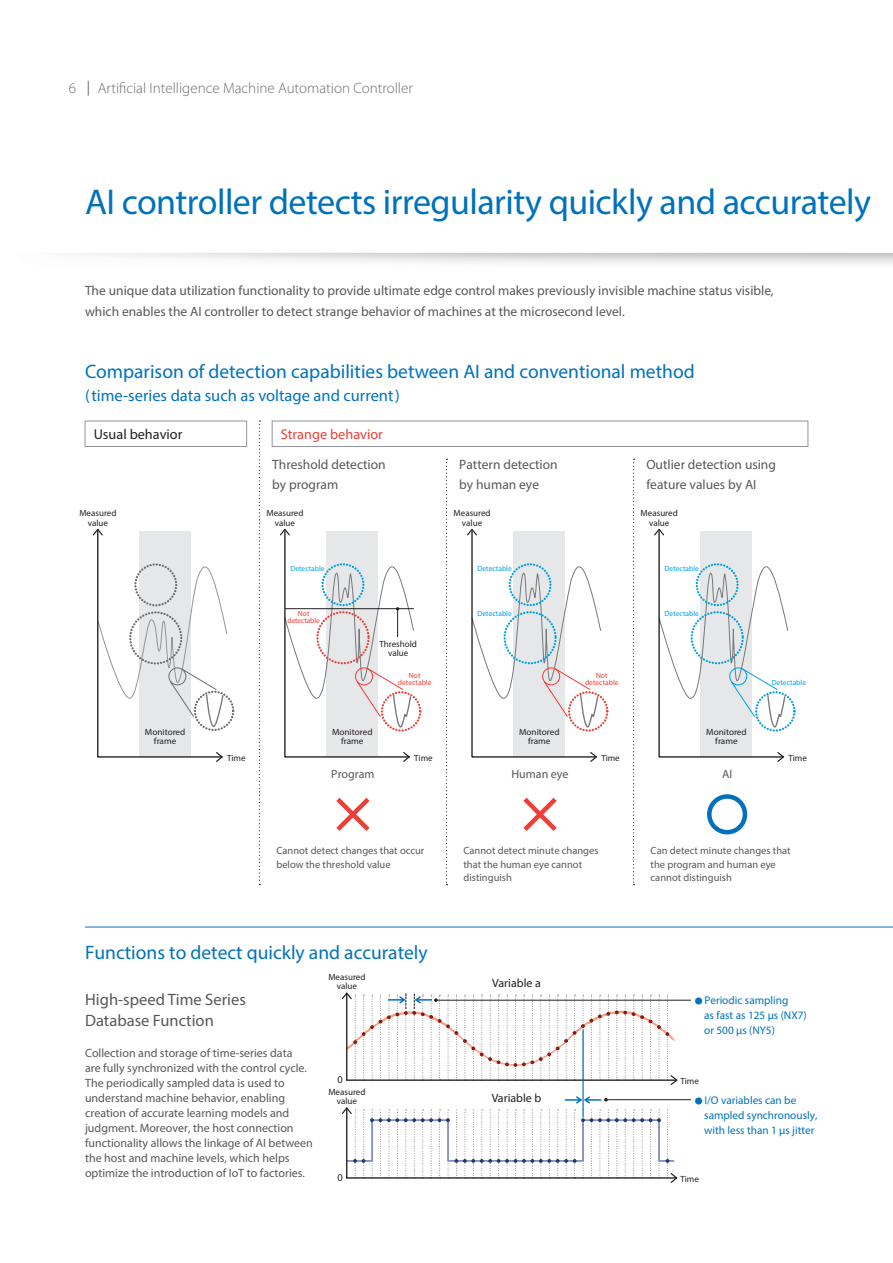
<style>
.page{position:relative;width:893px;height:1263px;background:#fff}
.page>*{position:absolute;margin:0;border:0;box-sizing:border-box;transform-origin:0 0}
.t1{font:36px "Myriad Pro";letter-spacing:-.015em;color:#0072bc}
.t2{font:19.5px "Myriad Pro";color:#0072bc}
.t3{font:16.5px "Myriad Pro";color:#0072bc}
.t4{font:16.5px/21px "Myriad Pro";color:#57585a}
.t5{font:300 15px "Myriad Pro";color:#6c6d70}
.t6{font:14.25px "Myriad Pro";color:#ee3e35}
.t7{font:14.25px "Myriad Pro";color:#231f20}
.t8{font:13.5px/19.5px "Myriad Pro";color:#57585a}
.t9{font:12px/15px "Myriad Pro";color:#57585a}
.t10{font:12px "Myriad Pro";color:#231f20}
.t11{font:11.25px/15px "Myriad Pro";color:#0072bc}
.t12{font:10.5px/13.5px "Myriad Pro";color:#57585a}
.t13{font:10.5px "Myriad Pro";color:#231f20}
.t14{font:9px/9px "Myriad Pro";color:#231f20;text-align:center}
.t15{font:7.5px "Myriad Pro";color:#00a1e3}
.t16{font:7.5px/6.8px "Myriad Pro";color:#ee3e35;text-align:center}
.t17{font:7.5px/6.8px "Myriad Pro";letter-spacing:-.02em;color:#ee3e35;text-align:center}
.s1{font-family:"Koz Go Pro";font-weight:500;font-size:7.8px}
</style>
<div class="page">
<hr style="left:582px;top:1029px;width:2px;height:88px;background:#0072bc">
<div style="left:194px;top:691px;width:40px;height:40px;border:2px dashed #6c6d70;border-radius:50%"></div>
<svg style="left:92px;top:528px;width:136px;height:234px"></svg>
<div style="left:381px;top:691px;width:40px;height:41px;border:2px dashed #ee3e35;border-radius:50%"></div>
<svg style="left:280px;top:528px;width:134px;height:234px"></svg>
<div style="left:568px;top:691px;width:40px;height:41px;border:2px dashed #ee3e35;border-radius:50%"></div>
<svg style="left:467px;top:528px;width:135px;height:234px"></svg>
<div style="left:755px;top:691px;width:40px;height:41px;border:2px dashed #00a1e3;border-radius:50%"></div>
<svg style="left:654px;top:528px;width:135px;height:234px"></svg>
<svg style="left:88px;top:81px;width:1px;height:15px"></svg>
<div style="left:85px;top:421px;width:162px;height:26px;border:1px solid #939598"></div>
<div style="left:272px;top:421px;width:536px;height:26px;border:1px solid #939598"></div>
<svg style="left:259px;top:420px;width:1px;height:465px"></svg>
<svg style="left:446px;top:459px;width:1px;height:426px"></svg>
<svg style="left:633px;top:459px;width:2px;height:426px"></svg>
<svg style="left:336px;top:797px;width:34px;height:34px"></svg>
<svg style="left:523px;top:797px;width:34px;height:34px"></svg>
<div style="left:707px;top:794px;width:40px;height:40px;border:4px solid #0072bc;border-radius:50%"></div>
<hr style="left:436px;top:1000px;width:255px;height:1px;background:#231f20">
<svg style="left:341px;top:992px;width:338px;height:94px"></svg>
<hr style="left:606px;top:1099px;width:85px;height:1px;background:#231f20">
<svg style="left:341px;top:1095px;width:338px;height:88px"></svg>
<hr style="left:85px;top:927px;width:808px;height:1px;background:#0072bc">
<p class="t5" style="left:69px;top:79px;width:9px">6</p>
<p class="t5" style="left:98px;top:79px;width:316px">Artificial Intelligence Machine Automation Controller</p>
<h1 class="t1" style="left:85px;top:180px;width:788px">AI controller detects irregularity quickly and accurately</h1>
<p class="t8" style="left:85px;top:280px;width:690px;line-height:21px">The unique data utilization functionality to provide ultimate edge control makes previously invisible machine status visible, which enables the AI controller to detect strange behavior of machines at the microsecond level.</p>
<h2 class="t2" style="left:85px;top:360px;width:611px">Comparison of detection capabilities between AI and conventional method</h2>
<h3 class="t3" style="left:85px;top:385px;width:316px">(time-series data such as voltage and current)</h3>
<p class="t7" style="left:94px;top:425px;width:90px">Usual behavior</p>
<p class="t6" style="left:281px;top:425px;width:104px">Strange behavior</p>
<p class="t8" style="left:272px;top:455px;width:115px">Threshold detection by program</p>
<p class="t8" style="left:459px;top:455px;width:100px">Pattern detection by human eye</p>
<p class="t8" style="left:646px;top:455px;width:131px">Outlier detection using feature values by AI</p>
<p class="t14" style="left:79px;top:509px;width:39px">Measured value</p>
<p class="t14" style="left:266px;top:509px;width:39px">Measured value</p>
<p class="t14" style="left:454px;top:509px;width:39px">Measured value</p>
<p class="t14" style="left:641px;top:509px;width:39px">Measured value</p>
<p class="t15" style="left:290px;top:563px;width:36px">D tectable</p>
<p class="t15" style="left:477px;top:563px;width:36px">D tectable</p>
<p class="t15" style="left:665px;top:563px;width:36px">Detectable</p>
<p class="t17" style="left:288px;top:610px;width:34px">Not detectable</p>
<p class="t15" style="left:477px;top:609px;width:36px">D tectable</p>
<p class="t15" style="left:665px;top:609px;width:36px">Detectable</p>
<p class="t14" style="left:379px;top:639px;width:39px">Threshold value</p>
<p class="t16" style="left:398px;top:672px;width:35px">Not<br>d tectable</p>
<p class="t16" style="left:585px;top:672px;width:35px">Not<br>d tectable</p>
<p class="t15" style="left:772px;top:678px;width:36px">Detectable</p>
<p class="t14" style="left:145px;top:727px;width:42px">Monitored</p>
<p class="t14" style="left:332px;top:727px;width:42px">Monitored</p>
<p class="t14" style="left:519px;top:727px;width:42px">Monitored</p>
<p class="t14" style="left:706px;top:727px;width:42px">Monitored</p>
<p class="t14" style="left:227px;top:753px;width:20px">Time</p>
<p class="t14" style="left:414px;top:753px;width:20px">Time</p>
<p class="t14" style="left:601px;top:753px;width:20px">Time</p>
<p class="t14" style="left:788px;top:753px;width:20px">Time</p>
<p class="t9" style="left:331px;top:767px;width:45px">Program</p>
<p class="t9" style="left:511px;top:767px;width:59px">Human eye</p>
<p class="t9" style="left:722px;top:767px;width:12px">AI</p>
<p class="t12" style="left:276px;top:844px;width:149px">Cannot detect changes that occur below the threshold value</p>
<p class="t12" style="left:463px;top:844px;width:137px">Cannot detect minute changes that the human eye cannot distinguish</p>
<p class="t12" style="left:651px;top:844px;width:142px">Can detect minute changes that the program and human eye cannot distinguish</p>
<h2 class="t2" style="left:85px;top:940px;width:344px">Functions to detect quickly and accurately</h2>
<p class="t14" style="left:328px;top:973px;width:39px">Measured value</p>
<p class="t10" style="left:492px;top:976px;width:50px">Variable a</p>
<h3 class="t4" style="left:85px;top:989px;width:162px">High-speed Time Series<br>Database Function</h3>
<p class="t11" style="left:704px;top:993px;width:104px;text-indent:-9px"><span class="s1">●</span> Periodic sampling<br>as fast as 125 μs (NX7) or 500 μs (NY5)</p>
<p class="t9" style="left:85px;top:1045px;width:229px">Collection and storage of time-series data<br>are fully synchronized with the control cycle.<br>The periodically sampled data is used to understand machine behavior, enabling creation of accurate learning models and judgment. Moreover, the host connection functionality allows the linkage of AI between the host and machine levels, which helps optimize the introduction of IoT to factories.</p>
<p class="t13" style="left:338px;top:1073px;width:7px">0</p>
<p class="t14" style="left:328px;top:1087px;width:39px">Measured value</p>
<p class="t13" style="left:338px;top:1171px;width:7px">0</p>
<p class="t10" style="left:492px;top:1090px;width:51px">Variable b</p>
<p class="t14" style="left:680px;top:1076px;width:20px">Time</p>
<p class="t11" style="left:704px;top:1092px;width:115px;text-indent:-9px"><span class="s1">●</span> I/O variables can be sampled synchronously, with less than 1 µs jitter</p>
<p class="t14" style="left:680px;top:1174px;width:20px">Time</p>
</div>
